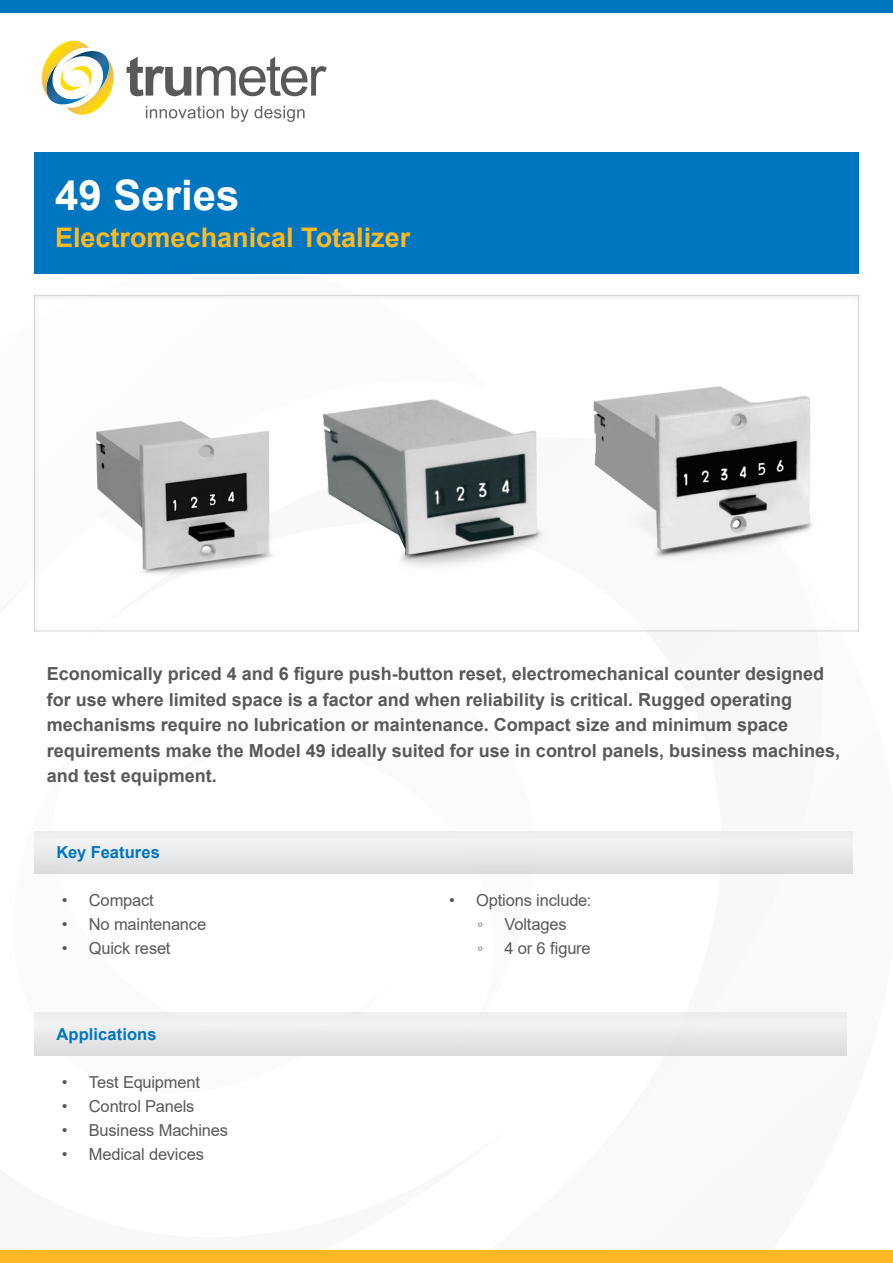
<style>
.page{position:relative;width:893px;height:1263px;background:#fff}
.page>*{position:absolute;margin:0;border:0;box-sizing:border-box;transform-origin:0 0}
.t1{font:700 42px "Arial";color:#fff}
.t2{font:700 27px "Arial";color:#fdb924}
.t3{font:700 18px/25.5px "Arial";color:#58595b}
.t4{font:16.5px/24px "Arial";letter-spacing:-.01em;color:#58595b}
.t5{font:700 16.5px "Arial";letter-spacing:.005em;color:#0076c0}
</style>
<div class="page">
<svg style="left:34px;top:1012px;width:375px;height:44px"></svg>
<div style="left:34px;top:831px;width:819px;height:43px;background:linear-gradient(to right,#e9eaeb,#e8e9ea)"></div>
<div style="left:34px;top:1013px;width:812px;height:42px;background:linear-gradient(to right,#e8e9ea,#e8e9ea)"></div>
<div style="left:0;top:0;width:893px;height:12px;background:#0076c0"></div>
<div style="left:0;top:1250px;width:893px;height:13px;background:#fdb924"></div>
<div style="left:34px;top:153px;width:825px;height:121px;background:#0076c0"></div>
<svg style="left:41px;top:41px;width:286px;height:81px"></svg>
<img style="left:95px;top:421px;width:178px;height:154px">
<img style="left:322px;top:399px;width:221px;height:168px">
<img style="left:593px;top:386px;width:220px;height:172px">
<h1 class="t1" style="left:55px;top:165px;width:186px">49 Series</h1>
<h2 class="t2" style="left:55px;top:219px;width:357px">Electromechanical Totalizer</h2>
<p class="t3" style="left:47px;top:661px;width:795px">Economically priced 4 and 6 figure push-button reset, electromechanical counter designed for use where limited space is a factor and when reliability is critical. Rugged operating mechanisms require no lubrication or maintenance. Compact size and minimum space requirements make the Model 49 ideally suited for use in control panels, business machines, and test equipment.</p>
<p class="t5" style="left:57px;top:840px;width:105px">Key Features</p>
<p class="t4" style="left:62px;top:888px;width:94px">• Compact</p>
<p class="t4" style="left:62px;top:912px;width:146px">• No maintenance</p>
<p class="t4" style="left:62px;top:936px;width:110px">• Quick reset</p>
<p class="t5" style="left:57px;top:1022px;width:102px">Applications</p>
<p class="t4" style="left:62px;top:1070px;width:140px">• Test Equipment</p>
<p class="t4" style="left:62px;top:1094px;width:134px">• Control Panels</p>
<p class="t4" style="left:62px;top:1118px;width:168px">• Business Machines</p>
<p class="t4" style="left:62px;top:1142px;width:144px">• Medical devices</p>
<p class="t4" style="left:477px;top:888px;width:116px;text-indent:-28px">• Options include: ◦</p>
<p class="t4" style="left:504px;top:912px;width:64px">Voltages</p>
<p class="t4" style="left:477px;top:936px;width:7px">◦</p>
<p class="t4" style="left:504px;top:936px;width:88px">4 or 6 figure</p>
</div>
